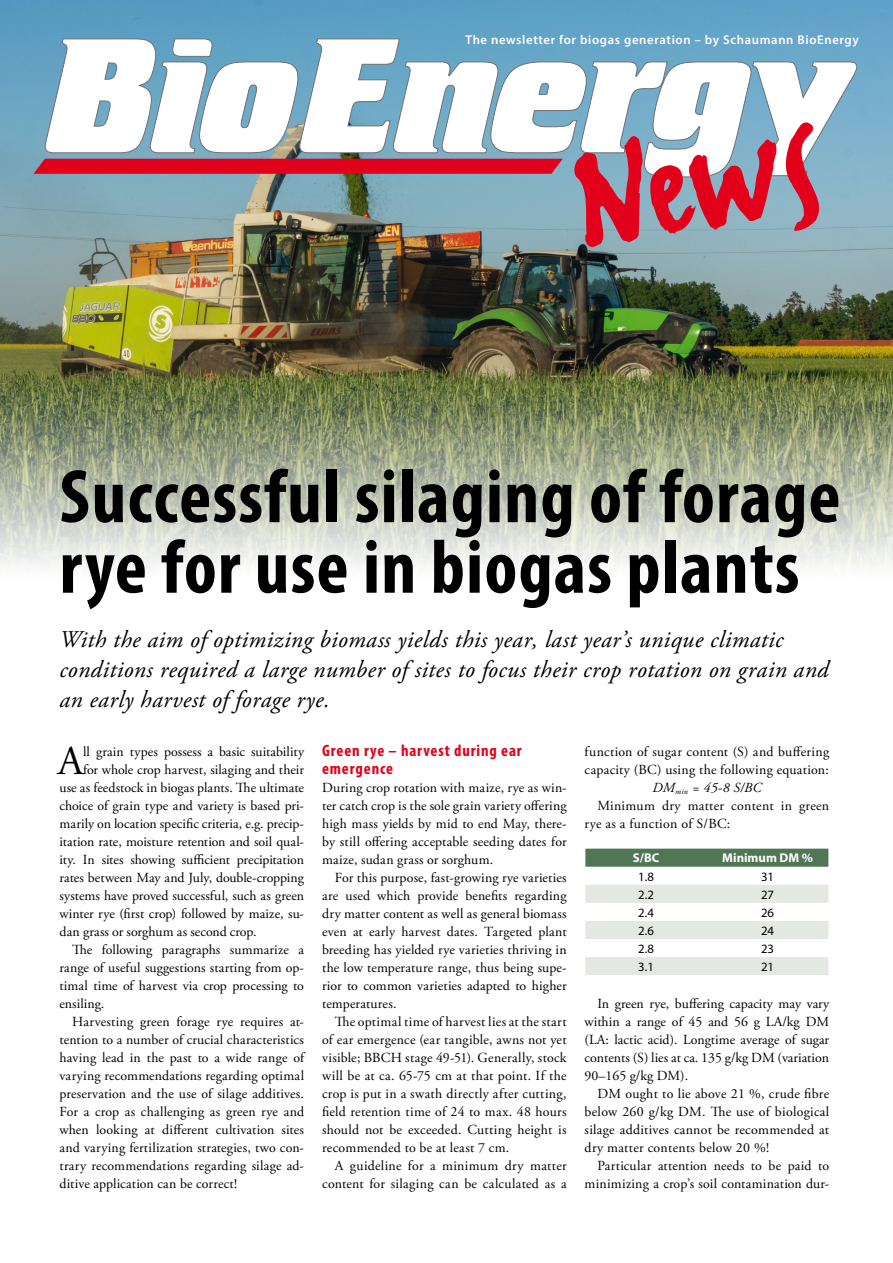
<style>
.page{position:relative;width:893px;height:1263px;background:#fff}
.page>*{position:absolute;margin:0;border:0;box-sizing:border-box;transform-origin:0 0}
.t1{font:700 condensed 76.5px/70.5px "Myriad Pro";letter-spacing:.015em;color:#000}
.t2{font:40.95px "Adobe Garamond Pro";color:#000}
.t3{font:italic 24px/30px "Adobe Garamond Pro";letter-spacing:.02em;color:#000}
.t4{font:700 condensed 16.5px/18px "Myriad Pro";letter-spacing:.055em;color:#e2001a}
.t5{font:13.8px/18px "Adobe Garamond Pro";letter-spacing:.01em;color:#000;text-align:justify}
.t6{font:italic 13.8px "Adobe Garamond Pro";color:#000}
.t7{font:600 12.75px "Myriad Pro";letter-spacing:.05em;color:#fff}
.t8{font:12.75px "Myriad Pro";color:#000}
.t9{font:700 12.75px "Myriad Pro";color:#fff}
</style>
<div class="page">
<img style="left:0;top:0;width:893px;height:565px">
<svg style="left:32px;top:158px;width:12px;height:17px"></svg>
<svg style="left:44px;top:38px;width:813px;height:140px"></svg>
<svg style="left:573px;top:115px;width:253px;height:133px"></svg>
<div style="left:585px;top:849px;width:243px;height:18px;background:#507655"></div>
<svg style="left:585px;top:885px;width:243px;height:90px"></svg>
<p class="t7" style="left:465px;top:31px;width:395px">The newsletter for biogas generation – by Schaumann BioEnergy</p>
<h1 class="t1" style="left:60px;top:460px;width:782px">Successful silaging of forage rye for use in biogas plants</h1>
<h3 class="t3" style="left:60px;top:625px;width:771px">With the aim of optimizing biomass yields this year, last year’s unique climatic conditions required a large number of sites to focus their crop rotation on grain and an early harvest of forage rye.</h3>
<h2 class="t2" style="left:58px;top:736px;width:27px">A</h2>
<p class="t5" style="left:83px;top:743px;width:223px">ll grain types possess a basic suitability</p>
<p class="t5" style="left:83px;top:761px;width:223px">for whole crop harvest, silaging and their</p>
<p class="t5" style="left:60px;top:779px;width:246px">use as feedstock in biogas plants. The ultimate</p>
<p class="t5" style="left:60px;top:797px;width:246px">choice of grain type and variety is based pri-</p>
<p class="t5" style="left:60px;top:815px;width:246px">marily on location specific criteria, e.g. precip-</p>
<p class="t5" style="left:60px;top:833px;width:246px">itation rate, moisture retention and soil qual-</p>
<p class="t5" style="left:60px;top:851px;width:246px">ity. In sites showing sufficient precipitation</p>
<p class="t5" style="left:60px;top:869px;width:246px">rates between May and July, double-cropping</p>
<p class="t5" style="left:60px;top:887px;width:246px">systems have proved successful, such as green</p>
<p class="t5" style="left:60px;top:905px;width:246px">winter rye (first crop) followed by maize, su-</p>
<p class="t5" style="left:60px;top:923px;width:199px">dan grass or sorghum as second crop.</p>
<p class="t5" style="left:72px;top:941px;width:233px">The following paragraphs summarize a</p>
<p class="t5" style="left:60px;top:959px;width:246px">range of useful suggestions starting from op-</p>
<p class="t5" style="left:60px;top:977px;width:246px">timal time of harvest via crop processing to</p>
<p class="t5" style="left:60px;top:995px;width:46px">ensiling.</p>
<p class="t5" style="left:72px;top:1013px;width:233px">Harvesting green forage rye requires at-</p>
<p class="t5" style="left:60px;top:1031px;width:246px">tention to a number of crucial characteristics</p>
<p class="t5" style="left:60px;top:1049px;width:246px">having lead in the past to a wide range of</p>
<p class="t5" style="left:60px;top:1067px;width:246px">varying recommendations regarding optimal</p>
<p class="t5" style="left:60px;top:1085px;width:246px">preservation and the use of silage additives.</p>
<p class="t5" style="left:60px;top:1103px;width:246px">For a crop as challenging as green rye and</p>
<p class="t5" style="left:60px;top:1121px;width:246px">when looking at different cultivation sites</p>
<p class="t5" style="left:60px;top:1139px;width:246px">and varying fertilization strategies, two con-</p>
<p class="t5" style="left:60px;top:1157px;width:246px">trary recommendations regarding silage ad-</p>
<p class="t5" style="left:60px;top:1175px;width:179px">ditive application can be correct!</p>
<p class="t4" style="left:322px;top:741px;width:201px">Green rye – harvest during ear emergence</p>
<p class="t5" style="left:322px;top:779px;width:246px">During crop rotation with maize, rye as win&shy;ter catch crop is the sole grain variety offering high mass yields by mid to end May, there&shy;by still offering acceptable seeding dates for maize, sudan grass or sorghum.</p>
<p class="t5" style="left:322px;top:869px;width:246px;text-indent:13px">For this purpose, fast-growing rye varieties are used which provide benefits regarding dry matter content as well as general biomass even at early harvest dates. Targeted plant breeding has yielded rye varieties thriving in the low temperature range, thus being supe&shy;rior to common varieties adapted to higher temperatures.</p>
<p class="t5" style="left:322px;top:1013px;width:246px;text-indent:13px">The optimal time of harvest lies at the start of ear emergence (ear tangible, awns not yet visible; BBCH stage 49-51). Generally, stock will be at ca. 65-75 cm at that point. If the crop is put in a swath directly after cutting, field retention time of 24 to max. 48 hours should not be exceeded. Cutting height is recommended to be at least 7 cm.</p>
<p class="t5" style="left:322px;top:1157px;width:246px;text-align:right">A guideline for a minimum dry matter content for silaging can be calculated as a</p>
<p class="t5" style="left:585px;top:743px;width:246px">function of sugar content (S) and buffering</p>
<p class="t5" style="left:585px;top:761px;width:246px">capacity (BC) using the following equation:</p>
<p class="t6" style="left:652px;top:779px;width:111px">DM<sub>min</sub> = 45-8 S/BC</p>
<p class="t5" style="left:597px;top:797px;width:233px">Minimum dry matter content in green</p>
<p class="t5" style="left:585px;top:815px;width:147px">rye as a function of S/BC:</p>
<p class="t9" style="left:633px;top:850px;width:28px">S/BC</p>
<p class="t9" style="left:722px;top:850px;width:92px">Minimum DM %</p>
<p class="t8" style="left:638px;top:868px;width:17px">1.8</p>
<p class="t8" style="left:761px;top:868px;width:15px">31</p>
<p class="t8" style="left:638px;top:886px;width:17px">2.2</p>
<p class="t8" style="left:761px;top:886px;width:15px">27</p>
<p class="t8" style="left:638px;top:904px;width:17px">2.4</p>
<p class="t8" style="left:761px;top:904px;width:15px">26</p>
<p class="t8" style="left:638px;top:922px;width:17px">2.6</p>
<p class="t8" style="left:761px;top:922px;width:15px">24</p>
<p class="t8" style="left:638px;top:941px;width:17px">2.8</p>
<p class="t8" style="left:761px;top:941px;width:15px">23</p>
<p class="t8" style="left:638px;top:959px;width:17px">3.1</p>
<p class="t8" style="left:761px;top:959px;width:15px">21</p>
<p class="t5" style="left:585px;top:995px;width:246px;text-indent:13px">In green rye, buffering capacity may vary within a range of 45 and 56 g LA/kg DM (LA: lactic acid). Longtime average of sugar contents (S) lies at ca. 135 g/kg DM (variation 90–165 g/kg DM).</p>
<p class="t5" style="left:585px;top:1085px;width:246px;text-indent:13px">DM ought to lie above 21 %, crude fibre below 260 g/kg DM. The use of biological silage additives cannot be recommended at dry matter contents below 20 %!</p>
<p class="t5" style="left:585px;top:1157px;width:246px;text-align:right">Particular attention needs to be paid to minimizing a crop’s soil contamination dur-</p>
</div>
